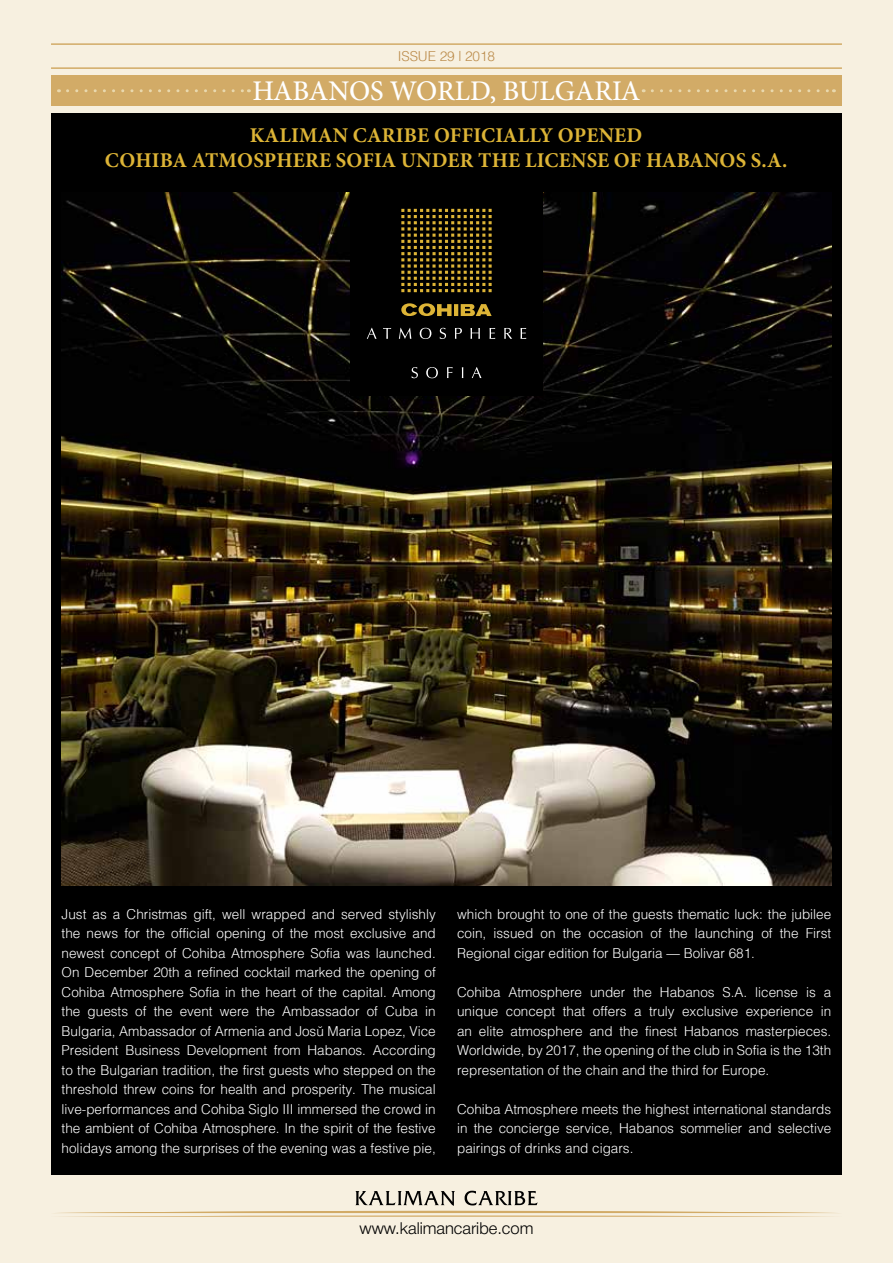
<style>
.page{position:relative;width:893px;height:1263px;background:#f7f0e0}
.page>*{position:absolute;margin:0;border:0;box-sizing:border-box;transform-origin:0 0}
.t1{font:500 28.5px "Minion Pro";color:#fff}
.t2{font:700 21px/25.2px "Minion Pro";letter-spacing:.01em;color:#ddb436;text-align:center}
.t3{font:16.5px "Helvetica 4 Light";color:#000}
.t4{font:300 15px/19.5px "Helv Cyr";color:#fff;text-align:justify}
.t5{font:300 15px "Helv Cyr";letter-spacing:-.005em;color:#bb8b4a}
</style>
<div class="page">
<div style="left:51px;top:113px;width:791px;height:1062px;background:#000"></div>
<hr style="left:51px;top:43px;width:791px;height:2px;background:#d2ab67">
<hr style="left:51px;top:67px;width:791px;height:2px;background:#d2ab67">
<svg style="left:59px;top:1191px;width:775px;height:25px"></svg>
<img style="left:62px;top:192px;width:769px;height:694px">
<div style="left:350px;top:192px;width:193px;height:204px;background:#000"></div>
<svg style="left:367px;top:328px;width:159px;height:11px"></svg>
<svg style="left:401px;top:209px;width:91px;height:83px"></svg>
<svg style="left:401px;top:303px;width:91px;height:13px"></svg>
<svg style="left:411px;top:367px;width:7px;height:11px"></svg>
<svg style="left:426px;top:367px;width:12px;height:11px"></svg>
<svg style="left:447px;top:367px;width:6px;height:11px"></svg>
<svg style="left:472px;top:367px;width:9px;height:11px"></svg>
<div style="left:51px;top:75px;width:791px;height:31px;background:#d2ab67"></div>
<svg style="left:68px;top:89px;width:181px;height:3px"></svg>
<svg style="left:652px;top:89px;width:182px;height:3px"></svg>
<p class="t5" style="left:398px;top:48px;width:99px">ISSUE 29 | 2018</p>
<h1 class="t1" style="left:252px;top:72px;width:390px">HABANOS WORLD, BULGARIA</h1>
<h2 class="t2" style="left:105px;top:122px;width:684px">KALIMAN CARIBE OFFICIALLY OPENED<br>COHIBA ATMOSPHERE SOFIA UNDER THE LICENSE OF HABANOS S.A.</h2>
<p class="t4" style="left:62px;top:904px;width:376px">Just as a Christmas gift, well wrapped and served stylishly the news for the official opening of the most exclusive and newest concept of Cohiba Atmosphere Sofia was launched.<br>On December 20th a refined cocktail marked the opening of Cohiba Atmosphere Sofia in the heart of the capital. Among the guests of the event were the Ambassador of Cuba in Bulgaria, Ambassador of Armenia and José Maria Lopez, Vice President Business Development from Habanos. According to the Bulgarian tradition, the first guests who stepped on the threshold threw coins for health and prosperity. The musical live-performances and Cohiba Siglo III immersed the crowd in the ambient of Cohiba Atmosphere. In the spirit of the festive holidays among the surprises of the evening was a festive pie,</p>
<p class="t4" style="left:457px;top:904px;width:376px">which brought to one of the guests thematic luck: the jubilee coin, issued on the occasion of the launching of the First Regional cigar edition for Bulgaria – Bolivar 681.</p>
<p class="t4" style="left:457px;top:982px;width:376px">Cohiba Atmosphere under the Habanos S.A. license is a unique concept that offers a truly exclusive experience in an elite atmosphere and the finest Habanos masterpieces.<br>Worldwide, by 2017, the opening of the club in Sofia is the 13th representation of the chain and the third for Europe.</p>
<p class="t4" style="left:457px;top:1099px;width:376px">Cohiba Atmosphere meets the highest international standards in the concierge service, Habanos sommelier and selective pairings of drinks and cigars.</p>
<p class="t3" style="left:359px;top:1219px;width:175px">www.kalimancaribe.com</p>
</div>
